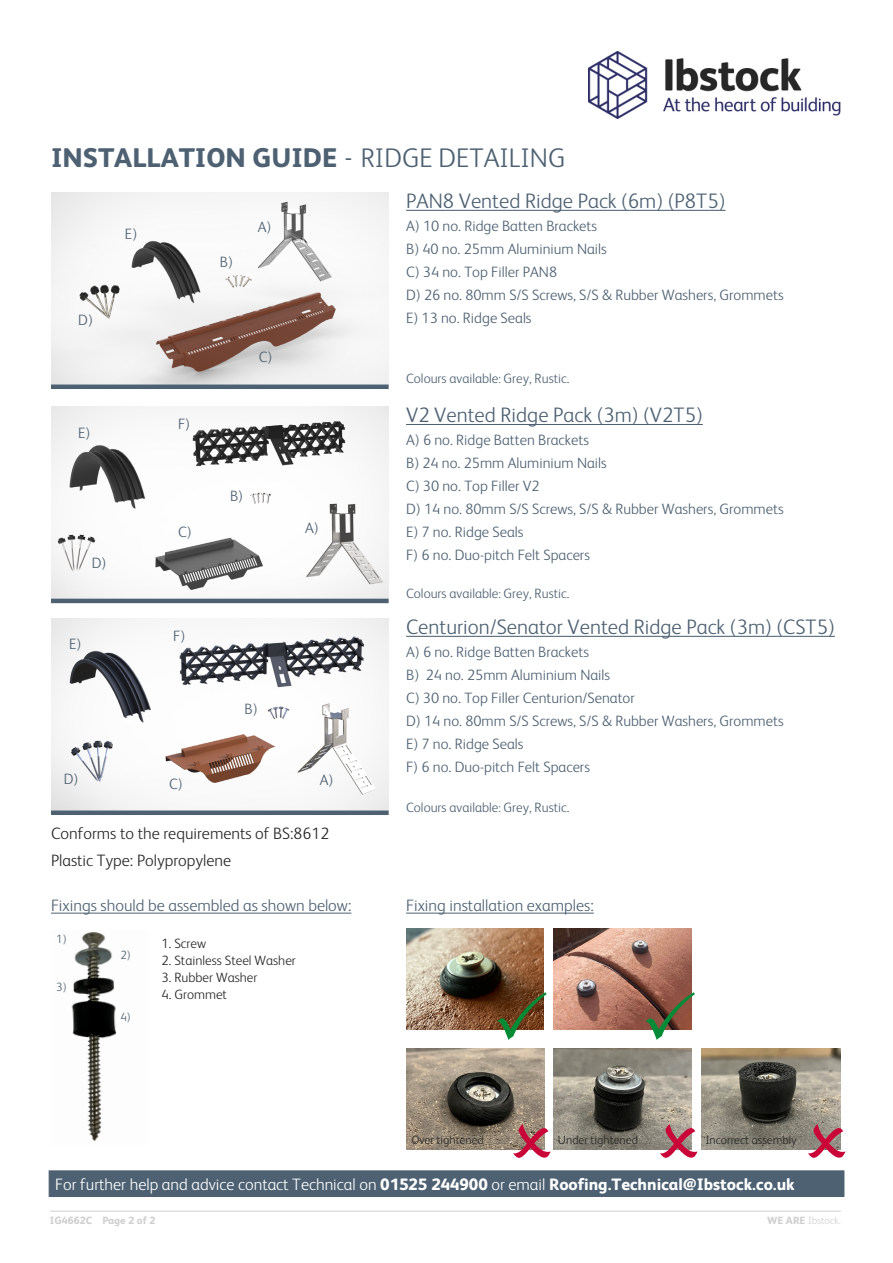
<style>
.page{position:relative;width:893px;height:1263px;background:#fff}
.page>*{position:absolute;margin:0;border:0;box-sizing:border-box;transform-origin:0 0}
.t1{font:800 27px "FS Albert";color:#4d6172}
.t2{font:300 21px "FS Albert";color:#4d6172}
.t3{font:300 16.5px "FS Albert";color:#fff}
.t4{font:300 16.5px "FS Albert";color:#4d6172}
.t5{font:300 16.5px/26.7px "FS Albert";color:#282827}
.t6{font:300 15px/23px "FS Albert";color:#4d6172}
.t7{font:300 13.5px "FS Albert";color:#4d6172}
.t8{font:300 13.5px "FS Albert";color:#282827}
.t9{font:300 12px "FS Albert";color:#282827}
.t10{font:300 12px "FS Albert";color:#4d6172}
.t11{font:800 10.5px "FS Albert";color:#d0d0d0}
.t12{font:300 10.5px "FS Albert";color:#d0d0d0}
.s1{font-weight:300;font-size:30px}
.s2{font-weight:300}
.s3{font-size:12px}
.s4{font-weight:800}
</style>
<div class="page">
<img style="left:51px;top:192px;width:338px;height:192px">
<img style="left:51px;top:406px;width:338px;height:193px">
<img style="left:51px;top:618px;width:338px;height:192px">
<hr style="left:406px;top:210px;width:319px;height:1px;background:#4d6172">
<hr style="left:406px;top:424px;width:297px;height:1px;background:#4d6172">
<hr style="left:406px;top:636px;width:429px;height:1px;background:#4d6172">
<hr style="left:50px;top:1211px;width:791px;height:1px;background:#d0d0d0">
<img style="left:589px;top:51px;width:252px;height:68px">
<div style="left:51px;top:810px;width:338px;height:5px;background:#4d6172"></div>
<hr style="left:51px;top:599px;width:338px;height:4px;background:#4d6172">
<div style="left:51px;top:384px;width:338px;height:5px;background:#4d6172"></div>
<div style="left:49px;top:1170px;width:795px;height:27px;background:#4d6172;border:1px solid #4d6172"></div>
<hr style="left:51px;top:913px;width:300px;height:1px;background:#4d6172">
<hr style="left:406px;top:913px;width:188px;height:1px;background:#4d6172">
<img style="left:71px;top:932px;width:46px;height:209px">
<img style="left:406px;top:929px;width:138px;height:100px">
<img style="left:553px;top:929px;width:138px;height:100px">
<img style="left:406px;top:1049px;width:139px;height:100px">
<img style="left:554px;top:1049px;width:137px;height:100px">
<img style="left:701px;top:1049px;width:139px;height:100px">
<svg style="left:497px;top:991px;width:47px;height:39px;background:#683819"></svg>
<svg style="left:646px;top:991px;width:46px;height:39px;background:#804839"></svg>
<svg style="left:513px;top:1123px;width:32px;height:27px"></svg>
<svg style="left:660px;top:1123px;width:32px;height:27px"></svg>
<svg style="left:808px;top:1123px;width:33px;height:27px"></svg>
<h1 class="t1" style="left:51px;top:142px;width:516px">INSTALLATION GUIDE <span class="s1">-</span> <span class="s2">RIDGE DETAILING</span></h1>
<p class="t6" style="left:78px;top:308px;width:16px">D)</p>
<p class="t6" style="left:125px;top:223px;width:14px">E)</p>
<p class="t6" style="left:78px;top:421px;width:14px">E)</p>
<p class="t6" style="left:92px;top:552px;width:16px">D)</p>
<p class="t6" style="left:69px;top:633px;width:14px">E)</p>
<p class="t6" style="left:64px;top:767px;width:16px">D)</p>
<p class="t6" style="left:220px;top:250px;width:15px">B)</p>
<p class="t6" style="left:258px;top:215px;width:15px">A)</p>
<p class="t6" style="left:178px;top:413px;width:14px">F)</p>
<p class="t6" style="left:178px;top:520px;width:15px">C)</p>
<p class="t6" style="left:259px;top:345px;width:15px">C)</p>
<p class="t6" style="left:230px;top:485px;width:15px">B)</p>
<p class="t6" style="left:173px;top:624px;width:14px">F)</p>
<p class="t6" style="left:169px;top:773px;width:15px">C)</p>
<p class="t6" style="left:244px;top:697px;width:15px">B)</p>
<p class="t6" style="left:305px;top:516px;width:15px">A)</p>
<p class="t6" style="left:320px;top:768px;width:15px">A)</p>
<p class="t5" style="left:51px;top:820px;width:280px">Conforms to the requirements of BS:8612<br>Plastic Type: Polypropylene</p>
<h2 class="t2" style="left:406px;top:189px;width:321px">PAN8 Vented Ridge Pack (6m) (P8T5)</h2>
<p class="t6" style="left:406px;top:215px;width:379px">A) 10 no. Ridge Batten Brackets<br>B) 40 no. 25mm Aluminium Nails<br>C) 34 no. Top Filler PAN8<br>D) 26 no. 80mm S/S Screws, S/S &amp; Rubber Washers, Grommets<br>E) 13 no. Ridge Seals</p>
<p class="t7" style="left:406px;top:371px;width:165px">Colours available<span class="s3">:</span> Grey, Rustic.</p>
<h2 class="t2" style="left:406px;top:403px;width:298px">V2 Vented Ridge Pack (3m) (V2T5)</h2>
<p class="t6" style="left:406px;top:429px;width:379px">A) 6 no. Ridge Batten Brackets<br>B) 24 no. 25mm Aluminium Nails<br>C) 30 no. Top Filler V2<br>D) 14 no. 80mm S/S Screws, S/S &amp; Rubber Washers, Grommets<br>E) 7 no. Ridge Seals<br>F) 6 no. Duo-pitch Felt Spacers</p>
<p class="t7" style="left:406px;top:586px;width:165px">Colours available<span class="s3">:</span> Grey, Rustic.</p>
<h2 class="t2" style="left:406px;top:615px;width:430px">Centurion/Senator Vented Ridge Pack (3m) (CST5)</h2>
<p class="t6" style="left:406px;top:640px;width:379px">A) 6 no. Ridge Batten Brackets<br>B) 24 no. 25mm Aluminium Nails<br>C) 30 no. Top Filler Centurion/Senator<br>D) 14 no. 80mm S/S Screws, S/S &amp; Rubber Washers, Grommets E) 7 no. Ridge Seals<br>F) 6 no. Duo-pitch Felt Spacers</p>
<p class="t7" style="left:406px;top:799px;width:165px">Colours available<span class="s3">:</span> Grey, Rustic.</p>
<p class="t4" style="left:51px;top:896px;width:302px">Fixings should be assembled as shown below:</p>
<p class="t4" style="left:406px;top:896px;width:189px">Fixing installation examples:</p>
<p class="t8" style="left:161px;top:936px;width:46px">1. Screw</p>
<p class="t8" style="left:161px;top:952px;width:136px">2. Stainless Steel Washer</p>
<p class="t8" style="left:161px;top:970px;width:97px">3. Rubber Washer</p>
<p class="t8" style="left:161px;top:986px;width:67px">4. Grommet</p>
<p class="t10" style="left:56px;top:932px;width:12px">1)</p>
<p class="t10" style="left:120px;top:948px;width:12px">2)</p>
<p class="t10" style="left:56px;top:980px;width:12px">3)</p>
<p class="t10" style="left:120px;top:1010px;width:12px">4)</p>
<p class="t9" style="left:411px;top:1133px;width:74px">Over tightened</p>
<p class="t9" style="left:558px;top:1133px;width:82px">Under tightened</p>
<p class="t9" style="left:705px;top:1133px;width:93px">Incorrect assembly</p>
<p class="t3" style="left:55px;top:1175px;width:741px">For further help and advice contact Technical on <span class="s4">01525 244900</span> or email <span class="s4">Roofing.Technical@Ibstock.co.uk</span></p>
<p class="t11" style="left:50px;top:1214px;width:107px">IG4662C Page 2 of 2</p>
<p class="t12" style="left:767px;top:1215px;width:75px"><span class="s4">WE ARE</span> Ibstock.</p>
</div>
